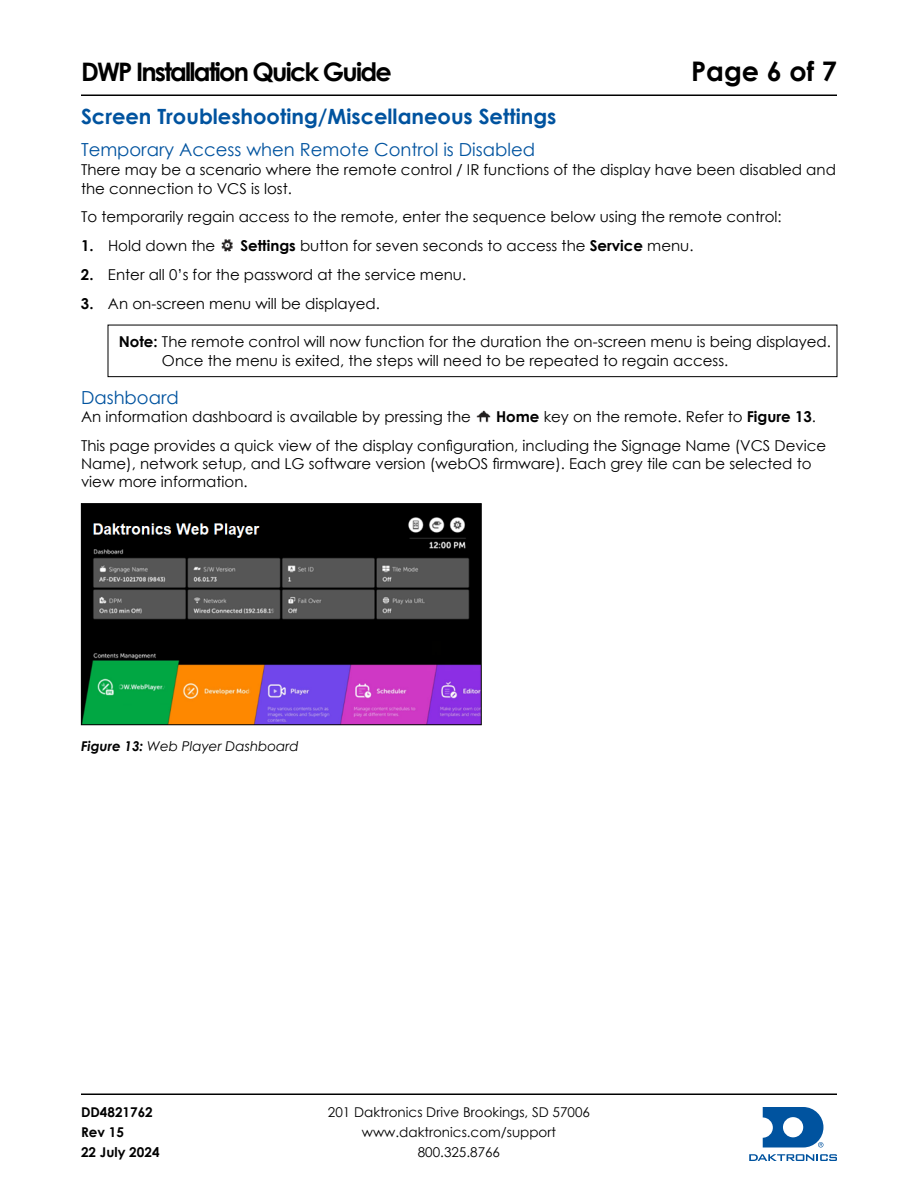
<style>
.page{position:relative;width:918px;height:1188px;background:#fff}
.page>*{position:absolute;margin:0;border:0;box-sizing:border-box;transform-origin:0 0}
.t1{font:700 27px "Century Gothic";color:#000}
.t2{font:700 25.5px "Century Gothic";letter-spacing:-.07em;color:#000}
.t3{font:700 21px "Century Gothic";color:#00539f}
.t4{font:18px "Century Gothic";color:#00539f}
.t5{font:15px/18.8px "Century Gothic";color:#000}
.t6{font:13.5px/20px "Century Gothic";color:#000;text-align:center}
.t7{font:italic 13.5px "Century Gothic";color:#000}
.t8{font:700 13.5px/20px "Century Gothic";color:#000}
.s1{font-weight:700}
</style>
<div class="page">
<hr style="left:81px;top:95px;width:756px;height:1px;background:#000">
<hr style="left:81px;top:1094px;width:756px;height:1px;background:#000">
<svg style="left:749px;top:1154px;width:88px;height:7px"></svg>
<svg style="left:763px;top:1107px;width:60px;height:40px"></svg>
<div style="left:108px;top:325px;width:729px;height:52px;border:1px solid #000"></div>
<img style="left:221px;top:239px;width:12px;height:13px">
<img style="left:476px;top:410px;width:15px;height:13px">
<img style="left:83px;top:505px;width:397px;height:218px">
<div style="left:81px;top:503px;width:401px;height:222px;border:1px solid #000"></div>
<h2 class="t2" style="left:81px;top:52px;width:312px">DWP Installation Quick Guide</h2>
<h1 class="t1" style="left:691px;top:51px;width:147px">Page 6 of 7</h1>
<h3 class="t3" style="left:81px;top:100px;width:477px">Screen Troubleshooting/Miscellaneous Settings</h3>
<p class="t4" style="left:81px;top:137px;width:456px">Temporary Access when Remote Control is Disabled</p>
<p class="t5" style="left:81px;top:160px;width:756px">There may be a scenario where the remote control / IR functions of the display have been disabled and the connection to VCS is lost.</p>
<p class="t5" style="left:81px;top:207px;width:702px">To temporarily regain access to the remote, enter the sequence below using the remote control:</p>
<p class="t5" style="left:81px;top:236px;width:136px"><span class="s1">1.</span> Hold down the</p>
<p class="t5" style="left:240px;top:236px;width:455px"><span class="s1">Settings</span> button for seven seconds to access the <span class="s1">Service</span> menu.</p>
<p class="t5" style="left:81px;top:265px;width:387px"><span class="s1">2.</span> Enter all 0’s for the password at the service menu.</p>
<p class="t5" style="left:81px;top:294px;width:300px"><span class="s1">3.</span> An on-screen menu will be displayed.</p>
<p class="t5" style="left:162px;top:332px;width:671px;text-indent:-43px"><span class="s1">Note:</span> The remote control will now function for the duration the on-screen menu is being displayed.<br>Once the menu is exited, the steps will need to be repeated to regain access.</p>
<p class="t4" style="left:81px;top:385px;width:99px">Dashboard</p>
<p class="t5" style="left:81px;top:407px;width:391px">An information dashboard is available by pressing the</p>
<p class="t5" style="left:81px;top:402px;width:747px;line-height:28.8px;text-indent:415px"><span class="s1">Home</span> key on the remote. Refer to <span class="s1">Figure 13</span>.<br>This page provides a quick view of the display configuration, including the Signage Name (VCS Device</p>
<p class="t5" style="left:81px;top:455px;width:732px;line-height:18px">Name), network setup, and LG software version (webOS firmware). Each grey tile can be selected to view more information.</p>
<p class="t7" style="left:81px;top:737px;width:219px"><span class="s1">Figure 13:</span> Web Player Dashboard</p>
<p class="t8" style="left:81px;top:1102px;width:80px">DD4821762<br>Rev 15<br>22 July 2024</p>
<p class="t6" style="left:328px;top:1102px;width:264px">201 Daktronics Drive Brookings, SD 57006 www.daktronics.com/support<br>800.325.8766</p>
</div>
